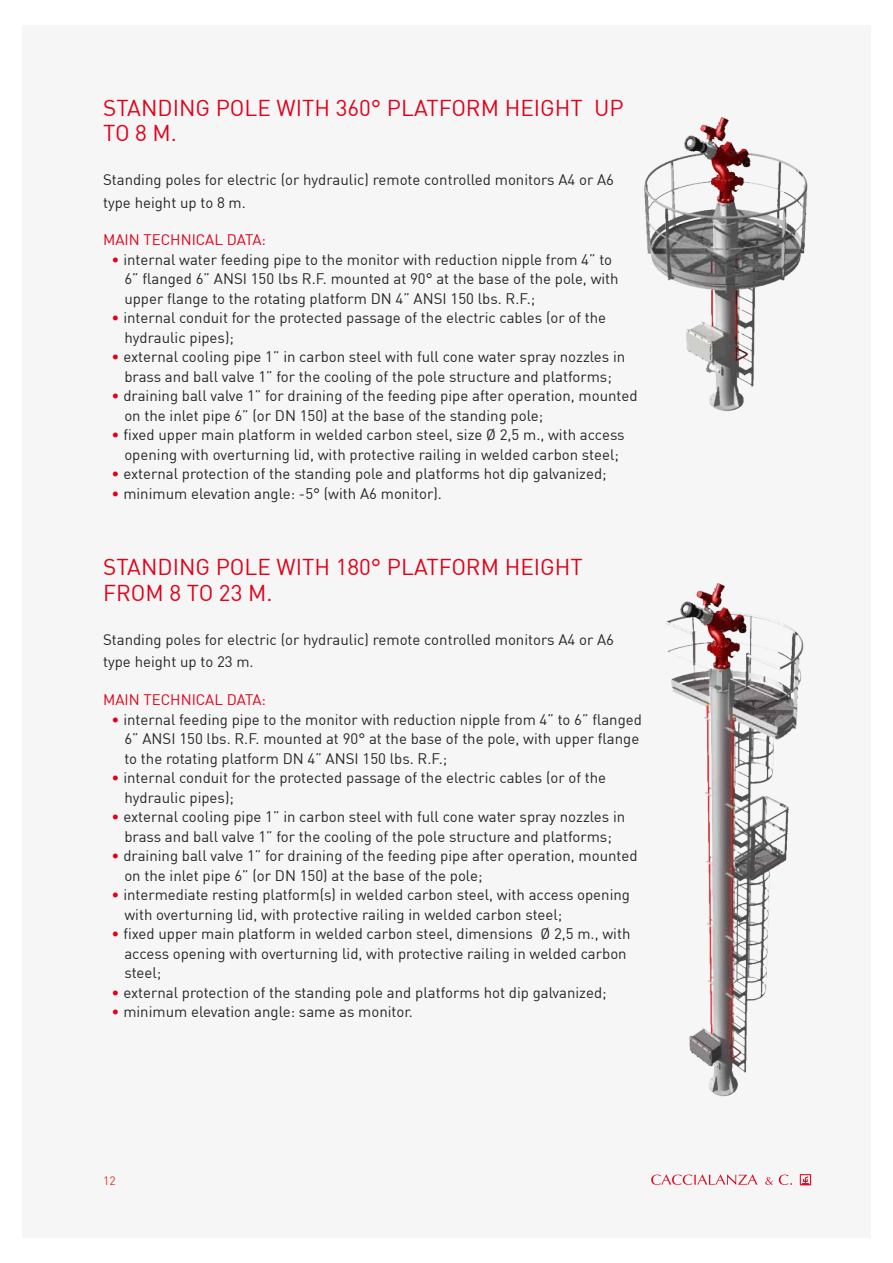
<style>
.page{position:relative;width:893px;height:1263px;background:#fff}
.page>*{position:absolute;margin:0;border:0;box-sizing:border-box;transform-origin:0 0}
.t1{font:22.5px/25.5px "DIN";color:#e2011a}
.t2{font:15px/19.5px "DIN";color:#262626}
.t3{font:15px "DIN";color:#e2011a}
.t4{font:12px "DIN";color:#e53827}
.s1{color:#e2011a}
</style>
<div class="page">
<div style="left:22px;top:25px;width:849px;height:1213px;background:#f6f6f6"></div>
<svg style="left:651px;top:1174px;width:106px;height:11px"></svg>
<svg style="left:765px;top:1177px;width:8px;height:8px"></svg>
<svg style="left:779px;top:1174px;width:13px;height:11px"></svg>
<svg style="left:800px;top:1174px;width:11px;height:11px"></svg>
<img style="left:644px;top:117px;width:164px;height:295px">
<img style="left:665px;top:583px;width:139px;height:514px">
<h1 class="t1" style="left:103px;top:94px;width:522px">STANDING POLE WITH 360° PLATFORM HEIGHT UP<br>TO 8 M.</h1>
<p class="t2" style="left:103px;top:168px;width:512px;line-height:22.5px">Standing poles for electric (or hydraulic) remote controlled monitors A4 or A6 type height up to 8 m.</p>
<p class="t3" style="left:103px;top:231px;width:164px">MAIN TECHNICAL DATA:</p>
<p class="t2" style="left:124px;top:249px;width:496px;text-indent:-13px"><span class="s1">•</span> internal water feeding pipe to the monitor with reduction nipple from 4” to<br>6” flanged 6” ANSI 150 lbs R.F. mounted at 90° at the base of the pole, with upper flange to the rotating platform DN 4” ANSI 150 lbs. R.F.;</p>
<p class="t2" style="left:124px;top:308px;width:483px;text-indent:-13px"><span class="s1">•</span> internal conduit for the protected passage of the electric cables (or of the hydraulic pipes);</p>
<p class="t2" style="left:112px;top:347px;width:515px;text-align:center"><span class="s1">•</span> external cooling pipe 1” in carbon steel with full cone water spray nozzles in brass and ball valve 1” for the cooling of the pole structure and platforms;</p>
<p class="t2" style="left:124px;top:386px;width:515px;text-indent:-13px"><span class="s1">•</span> draining ball valve 1” for draining of the feeding pipe after operation, mounted on the inlet pipe 6” (or DN 150) at the base of the standing pole;</p>
<p class="t2" style="left:112px;top:425px;width:514px;text-align:center"><span class="s1">•</span> fixed upper main platform in welded carbon steel, size Ø 2,5 m., with access opening with overturning lid, with protective railing in welded carbon steel;</p>
<p class="t2" style="left:112px;top:464px;width:497px"><span class="s1">•</span> external protection of the standing pole and platforms hot dip galvanized;</p>
<p class="t2" style="left:112px;top:483px;width:332px"><span class="s1">•</span> minimum elevation angle: -5° (with A6 monitor).</p>
<h1 class="t1" style="left:103px;top:554px;width:481px">STANDING POLE WITH 180° PLATFORM HEIGHT<br>FROM 8 TO 23 M.</h1>
<p class="t2" style="left:103px;top:628px;width:512px;line-height:22.5px">Standing poles for electric (or hydraulic) remote controlled monitors A4 or A6 type height up to 23 m.</p>
<p class="t3" style="left:103px;top:690px;width:164px">MAIN TECHNICAL DATA:</p>
<p class="t2" style="left:124px;top:709px;width:519px;text-indent:-13px"><span class="s1">•</span> internal feeding pipe to the monitor with reduction nipple from 4” to 6” flanged<br>6” ANSI 150 lbs. R.F. mounted at 90° at the base of the pole, with upper flange to the rotating platform DN 4” ANSI 150 lbs. R.F.;</p>
<p class="t2" style="left:124px;top:767px;width:483px;text-indent:-13px"><span class="s1">•</span> internal conduit for the protected passage of the electric cables (or of the hydraulic pipes);</p>
<p class="t2" style="left:112px;top:806px;width:515px;text-align:center"><span class="s1">•</span> external cooling pipe 1” in carbon steel with full cone water spray nozzles in brass and ball valve 1” for the cooling of the pole structure and platforms;</p>
<p class="t2" style="left:124px;top:845px;width:515px;text-indent:-13px"><span class="s1">•</span> draining ball valve 1” for draining of the feeding pipe after operation, mounted on the inlet pipe 6” (or DN 150) at the base of the pole;</p>
<p class="t2" style="left:124px;top:884px;width:507px;text-indent:-13px"><span class="s1">•</span> intermediate resting platform(s) in welded carbon steel, with access opening with overturning lid, with protective railing in welded carbon steel;</p>
<p class="t2" style="left:124px;top:923px;width:508px;text-indent:-13px"><span class="s1">•</span> fixed upper main platform in welded carbon steel, dimensions Ø 2,5 m., with access opening with overturning lid, with protective railing in welded carbon steel;</p>
<p class="t2" style="left:112px;top:982px;width:497px"><span class="s1">•</span> external protection of the standing pole and platforms hot dip galvanized;</p>
<p class="t2" style="left:112px;top:1001px;width:303px"><span class="s1">•</span> minimum elevation angle: same as monitor.</p>
<p class="t4" style="left:103px;top:1173px;width:14px">12</p>
</div>
